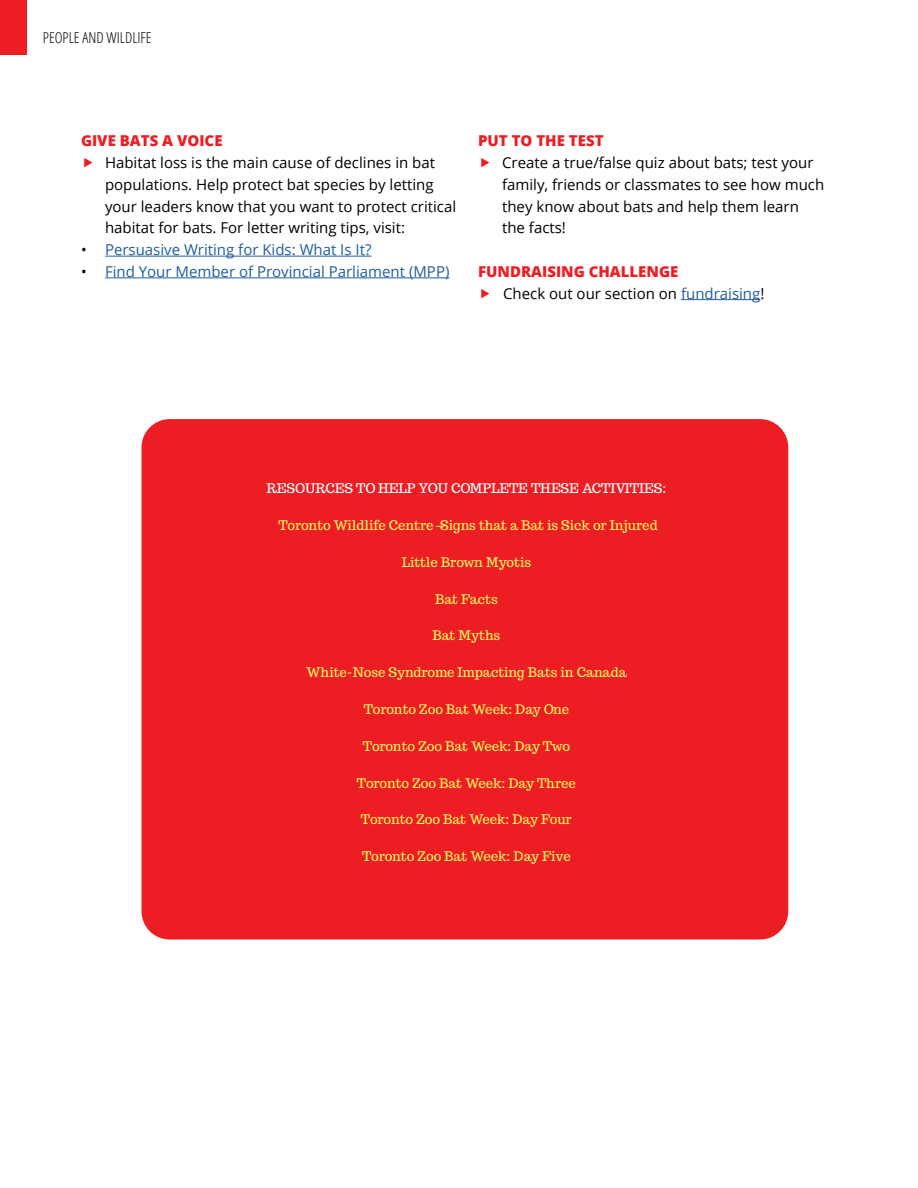
<style>
.page{position:relative;width:918px;height:1188px;background:#fff}
.page>*{position:absolute;margin:0;border:0;box-sizing:border-box;transform-origin:0 0}
.Body_Tabs{font:15px/21.8px "Open Sans";color:#000}
.Body_Tabs-2{font:15px "Open Sans";color:#215e9e}
.Body{font:800 15px "Open Sans";color:#ed1d24}
.Body-2{font:15px "Open Sans";color:#000}
.t1{font:300 condensed 15px "Open Sans";color:#000}
.Call_outs{font:13.2px "Trocchi";color:#fff45f}
.Call_outs-2{font:13.2px "Trocchi";color:#fff}
.s1{color:#000}
.s2{color:#215e9e}
</style>
<div class="page">
<div style="left:0;top:0;width:27px;height:55px;background:#ed1d24"></div>
<hr style="left:105px;top:256px;width:266px;height:1px;background:#215e9e">
<hr style="left:105px;top:278px;width:344px;height:1px;background:#215e9e">
<div style="left:140px;top:417px;width:650px;height:524px;background:#ed1d24;border-radius:30px"></div>
<div style="left:138px;top:416px;width:654px;height:527px;border:3px solid #fff;border-radius:30px"></div>
<hr style="left:681px;top:299px;width:79px;height:1px;background:#215e9e">
<p class="t1" style="left:43px;top:27px;width:110px">PEOPLE AND WILDLIFE</p>
<p class="Body" style="left:81px;top:129px;width:143px">GIVE BATS A VOICE</p>
<p class="Body_Tabs" style="left:105px;top:151px;width:353px">Habitat loss is the main cause of declines in bat populations. Help protect bat species by letting your leaders know that you want to protect critical habitat for bats. For letter writing tips, visit:</p>
<p class="Body_Tabs-2" style="left:81px;top:239px;width:292px"><span class="s1">•</span> Persuasive Writing for Kids: What Is It?</p>
<p class="Body_Tabs-2" style="left:81px;top:261px;width:370px"><span class="s1">•</span> Find Your Member of Provincial Parliament (MPP)</p>
<p class="Body" style="left:478px;top:129px;width:127px">PUT TO THE TEST</p>
<p class="Body_Tabs" style="left:502px;top:151px;width:324px">Create a true/false quiz about bats; test your family, friends or classmates to see how much they know about bats and help them learn the facts!</p>
<p class="Body" style="left:478px;top:260px;width:202px">FUNDRAISING CHALLENGE</p>
<p class="Body-2" style="left:503px;top:283px;width:263px">Check out our section on <span class="s2">fundraising</span>!</p>
<p class="Call_outs-2" style="left:267px;top:480px;width:401px">RESOURCES TO HELP YOU COMPLETE THESE ACTIVITIES:</p>
<p class="Call_outs" style="left:278px;top:516px;width:381px">Toronto Wildlife Centre – Signs that a Bat is Sick or Injured</p>
<p class="Call_outs" style="left:402px;top:553px;width:131px">Little Brown Myotis</p>
<p class="Call_outs" style="left:435px;top:590px;width:64px">Bat Facts</p>
<p class="Call_outs" style="left:432px;top:627px;width:69px">Bat Myths</p>
<p class="Call_outs" style="left:306px;top:664px;width:322px">White-Nose Syndrome Impacting Bats in Canada</p>
<p class="Call_outs" style="left:364px;top:701px;width:207px">Toronto Zoo Bat Week: Day One</p>
<p class="Call_outs" style="left:363px;top:737px;width:209px">Toronto Zoo Bat Week: Day Two</p>
<p class="Call_outs" style="left:357px;top:774px;width:221px">Toronto Zoo Bat Week: Day Three</p>
<p class="Call_outs" style="left:361px;top:811px;width:212px">Toronto Zoo Bat Week: Day Four</p>
<p class="Call_outs" style="left:362px;top:848px;width:210px">Toronto Zoo Bat Week: Day Five</p>
</div>
